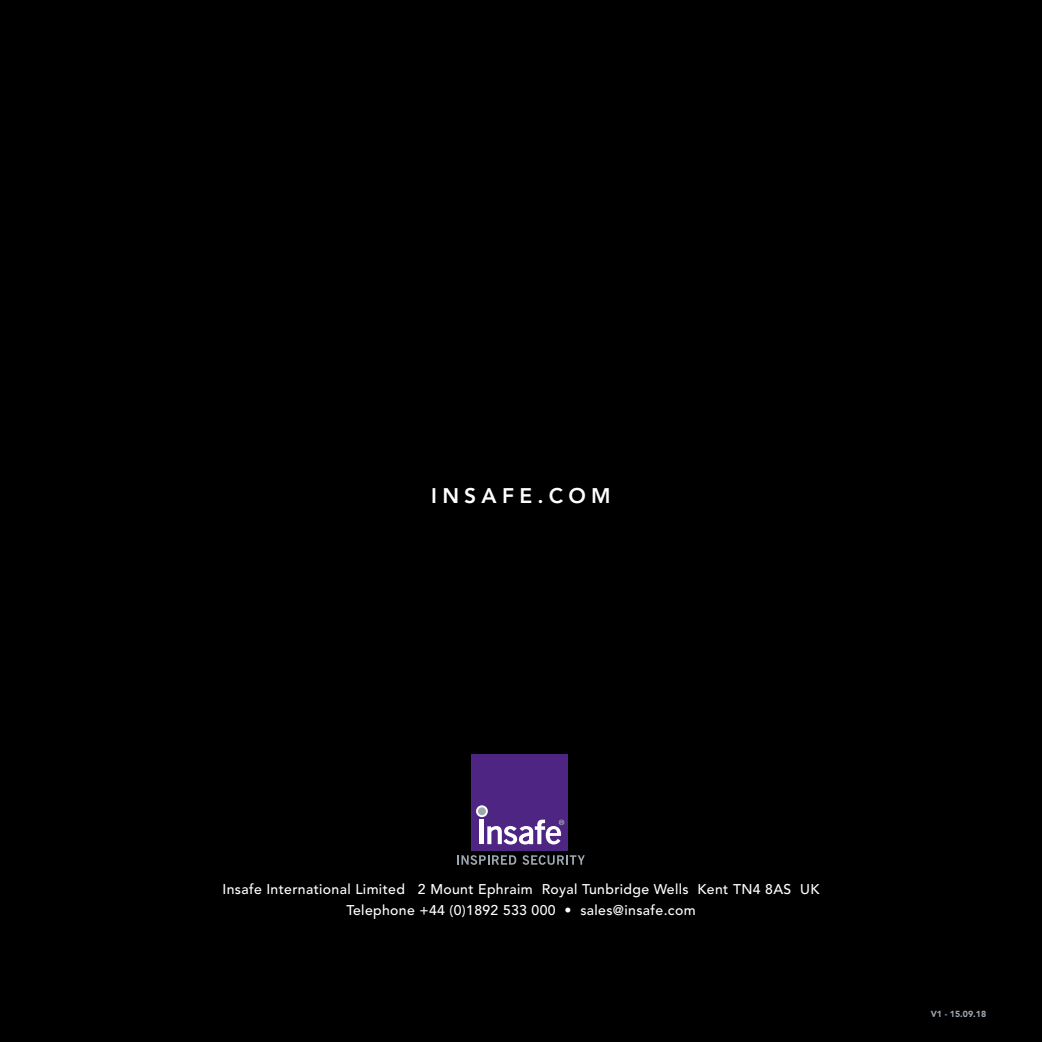
<style>
.page{position:relative;width:1042px;height:1042px;background:#000}
.page>*{position:absolute;margin:0;border:0;box-sizing:border-box;transform-origin:0 0}
.t1{font:800 21px "Avenir";letter-spacing:.25em;color:#fff}
.t2{font:500 14px/21px "Avenir";letter-spacing:.025em;color:#fff;text-align:center}
.t3{font:900 8.75px "Avenir";color:#9ca7af}
</style>
<div class="page">
<div style="left:472px;top:754px;width:96px;height:96px;background:#4e2582"></div>
<svg style="left:457px;top:855px;width:59px;height:10px"></svg>
<svg style="left:522px;top:855px;width:63px;height:10px"></svg>
<div style="left:479px;top:819px;width:5px;height:25px;background:#fff"></div>
<svg style="left:476px;top:805px;width:12px;height:12px"></svg>
<div style="left:478px;top:807px;width:8px;height:8px;background:#9ca7af;border-radius:50%"></div>
<svg style="left:487px;top:819px;width:77px;height:25px"></svg>
<h1 class="t1" style="left:431px;top:479px;width:181px">INSAFE.COM</h1>
<p class="t2" style="left:222px;top:878px;width:598px">Insafe International Limited 2 Mount Ephraim Royal Tunbridge Wells Kent TN4 8AS UK<br>Telephone +44 (0)1892 533 000 • sales@insafe.com</p>
<p class="t3" style="left:931px;top:1006px;width:57px">V1 - 15.09.18</p>
</div>
